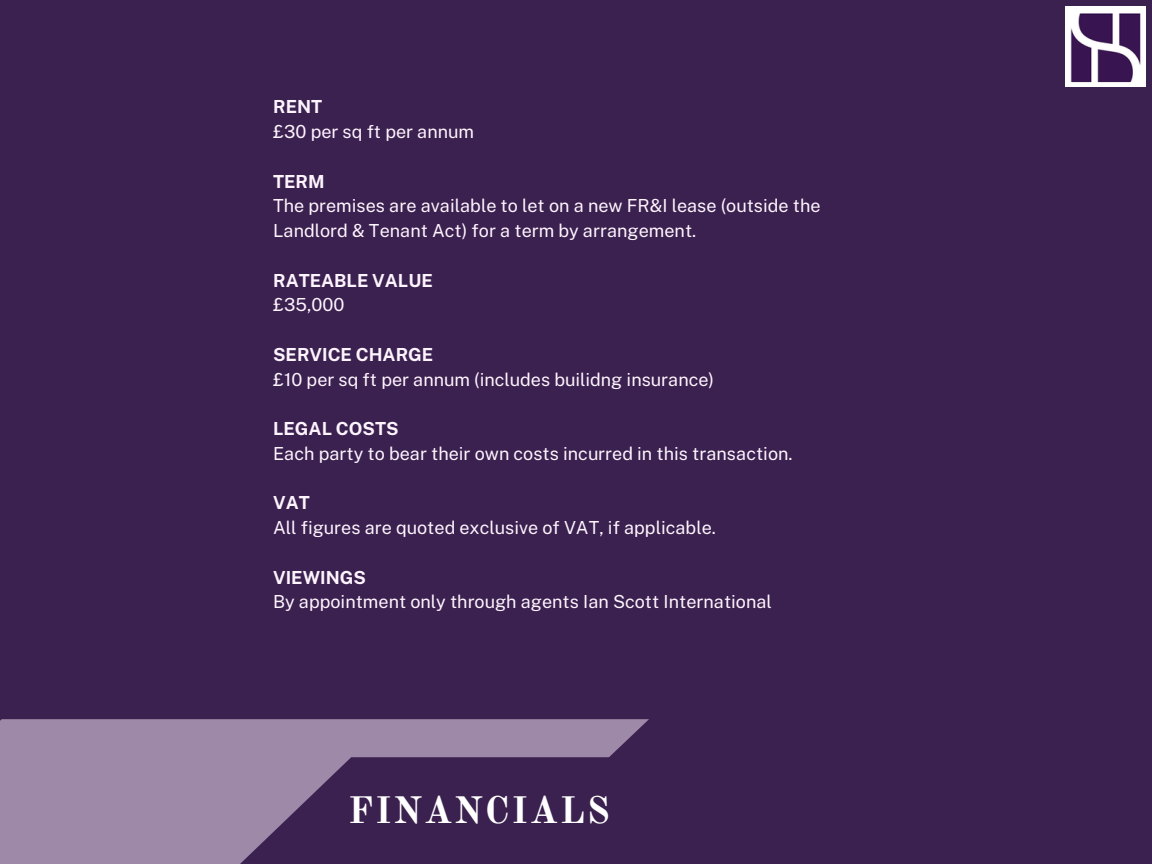
<style>
.page{position:relative;width:1152px;height:864px;background:#3b214f}
.page>*{position:absolute;margin:0;border:0;box-sizing:border-box;transform-origin:0 0}
.t1{font:700 37.5px "Old Standard";letter-spacing:.05em;color:#fff}
.t2{font:18px/24.8px "Public Sans";color:#fef4fe}
.t3{font:700 18px/24.8px "Public Sans";color:#fef4fe}
.s1{font-weight:400}
</style>
<div class="page">
<img style="left:1066px;top:7px;width:79px;height:80px">
<div style="left:0;top:719px;width:649px;height:145px;background:#9e89a9"></div>
<svg style="left:240px;top:757px;width:409px;height:107px;background:#482f5b"></svg>
<h1 class="t3" style="left:273px;top:95px;width:51px">RENT</h1>
<p class="t2" style="left:273px;top:119px;width:202px">£30 per sq ft per annum</p>
<p class="t3" style="left:273px;top:169px;width:53px">TERM</p>
<p class="t2" style="left:273px;top:194px;width:549px">The premises are available to let on a new FR&amp;I lease (outside the<br>Landlord &amp; Tenant Act) for a term by arrangement.</p>
<p class="t3" style="left:273px;top:268px;width:161px">RATEABLE VALUE <span class="s1">£35,000</span></p>
<h3 class="t3" style="left:273px;top:342px;width:162px">SERVICE CHARGE</h3>
<p class="t2" style="left:273px;top:367px;width:443px">£10 per sq ft per annum (includes builidng insurance)</p>
<p class="t3" style="left:273px;top:416px;width:127px">LEGAL COSTS</p>
<p class="t2" style="left:273px;top:441px;width:521px">Each party to bear their own costs incurred in this transaction.</p>
<p class="t3" style="left:273px;top:491px;width:38px">VAT</p>
<p class="t2" style="left:273px;top:515px;width:444px">All figures are quoted exclusive of VAT, if applicable.</p>
<p class="t3" style="left:273px;top:565px;width:94px">VIEWINGS</p>
<p class="t2" style="left:273px;top:590px;width:500px">By appointment only through agents Ian Scott International</p>
<h2 class="t1" style="left:348px;top:787px;width:263px">FINANCIALS</h2>
</div>
